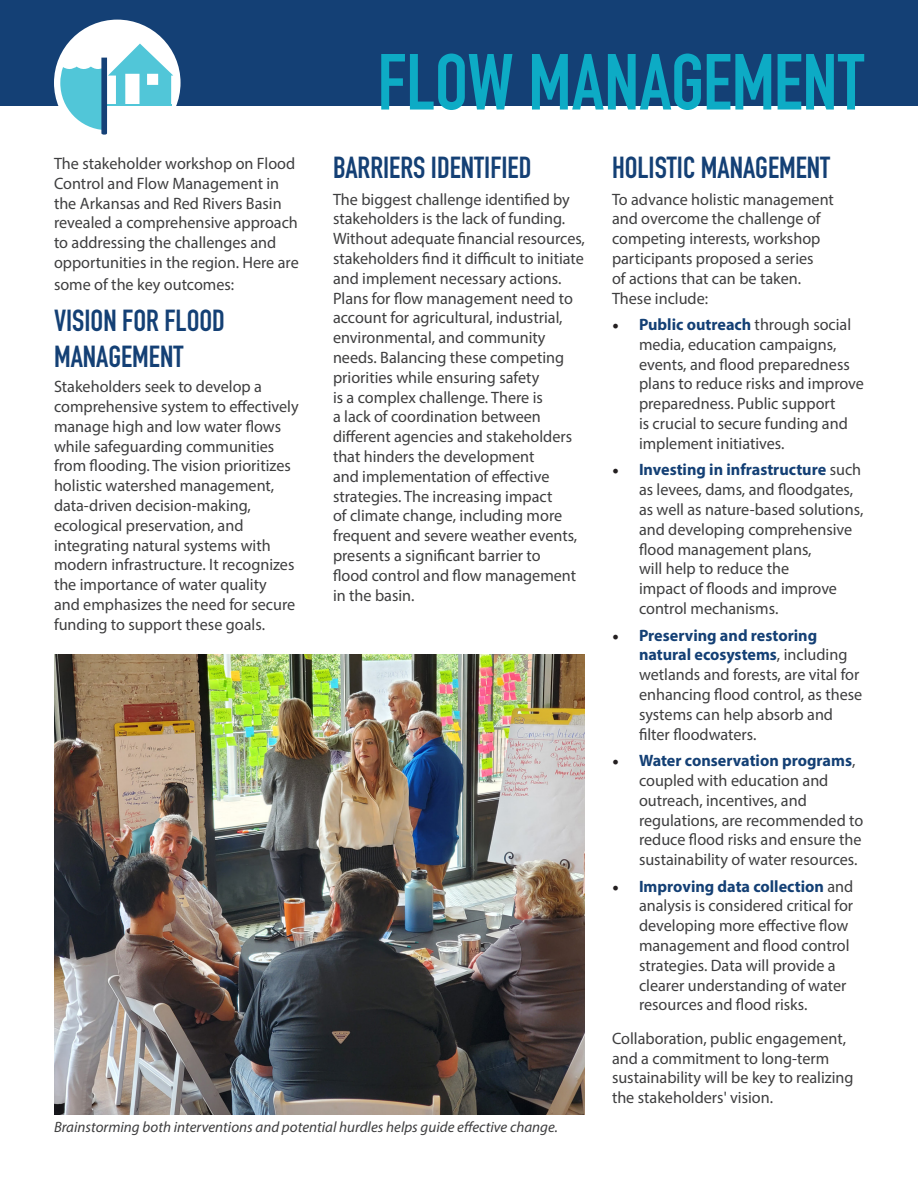
<style>
.page{position:relative;width:918px;height:1188px;background:#fff}
.page>*{position:absolute;margin:0;border:0;box-sizing:border-box;transform-origin:0 0}
.t1{font:700 78px "DIN Condensed";color:#0dabc5}
.Call_out_text_header2{font:700 30px/36px "DIN Condensed";color:#144075}
.t2{font:16.5px/19.8px "Myriad Pro";color:#3e3e3f}
.Image_caption-90__black{font:italic 15px "Myriad Pro";color:#3e3e3f}
.s1{font-family:"Minion Pro";font-size:18px;color:#231f20}
.s2{font-weight:700;color:#144075}
</style>
<div class="page">
<div style="left:0;top:0;width:918px;height:106px;background:#144075"></div>
<div style="left:54px;top:20px;width:127px;height:126px;background:#fff;border-radius:50%"></div>
<svg style="left:60px;top:44px;width:113px;height:91px"></svg>
<img style="left:54px;top:655px;width:531px;height:459px">
<p class="t2" style="left:54px;top:153px;width:246px">The stakeholder workshop on Flood Control and Flow Management in the Arkansas and Red Rivers Basin revealed a comprehensive approach to addressing the challenges and opportunities in the region. Here are</p>
<p class="t2" style="left:54px;top:274px;width:182px">some of the key outcomes:</p>
<p class="Call_out_text_header2" style="left:54px;top:302px;width:173px">VISION FOR FLOOD<br>MANAGEMENT</p>
<p class="t2" style="left:54px;top:376px;width:246px">Stakeholders seek to develop a comprehensive system to effectively manage high and low water flows while safeguarding communities from flooding. The vision prioritizes holistic watershed management, data-driven decision-making, ecological preservation, and integrating natural systems with modern infrastructure. It recognizes the importance of water quality<br>and emphasizes the need for secure funding to support these goals.</p>
<p class="t1" style="left:378px;top:30px;width:488px">FLOW MANAGEMENT</p>
<p class="Call_out_text_header2" style="left:333px;top:149px;width:200px">BARRIERS IDENTIFIED</p>
<p class="t2" style="left:333px;top:189px;width:254px">The biggest challenge identified by stakeholders is the lack of funding.<br>Without adequate financial resources, stakeholders find it difficult to initiate and implement necessary actions.<br>Plans for flow management need to account for agricultural, industrial, environmental, and community needs. Balancing these competing priorities while ensuring safety<br>is a complex challenge. There is<br>a lack of coordination between different agencies and stakeholders that hinders the development<br>and implementation of effective strategies. The increasing impact<br>of climate change, including more frequent and severe weather events, presents a significant barrier to<br>flood control and flow management in the basin.</p>
<p class="Call_out_text_header2" style="left:612px;top:149px;width:220px">HOLISTIC MANAGEMENT</p>
<p class="t2" style="left:612px;top:189px;width:223px">To advance holistic management and overcome the challenge of competing interests, workshop participants proposed a series<br>of actions that can be taken.<br>These include:</p>
<p class="t2" style="left:639px;top:314px;width:226px;text-indent:-27px"><span class="s1">•</span> <span class="s2">Public outreach</span> through social media, education campaigns, events, and flood preparedness plans to reduce risks and improve preparedness. Public support<br>is crucial to secure funding and implement initiatives.</p>
<p class="t2" style="left:639px;top:460px;width:226px;text-indent:-27px"><span class="s1">•</span> <span class="s2">Investing in infrastructure</span> such as levees, dams, and floodgates, as well as nature-based solutions, and developing comprehensive flood management plans,<br>will help to reduce the<br>impact of floods and improve control mechanisms.</p>
<p class="t2" style="left:639px;top:625px;width:225px;text-indent:-27px"><span class="s1">•</span> <span class="s2">Preserving and restoring natural ecosystems</span>, including wetlands and forests, are vital for enhancing flood control, as these systems can help absorb and filter floodwaters.</p>
<p class="t2" style="left:639px;top:750px;width:226px;text-indent:-27px"><span class="s1">•</span> <span class="s2">Water conservation programs</span>, coupled with education and outreach, incentives, and regulations, are recommended to reduce flood risks and ensure the sustainability of water resources.</p>
<p class="t2" style="left:639px;top:876px;width:216px;text-indent:-27px"><span class="s1">•</span> <span class="s2">Improving data collection</span> and analysis is considered critical for developing more effective flow management and flood control strategies. Data will provide a clearer understanding of water resources and flood risks.</p>
<p class="t2" style="left:612px;top:1028px;width:243px">Collaboration, public engagement, and a commitment to long-term sustainability will be key to realizing the stakeholders' vision.</p>
<p class="Image_caption-90__black" style="left:54px;top:1118px;width:505px">Brainstorming both interventions and potential hurdles helps guide effective change.</p>
</div>
